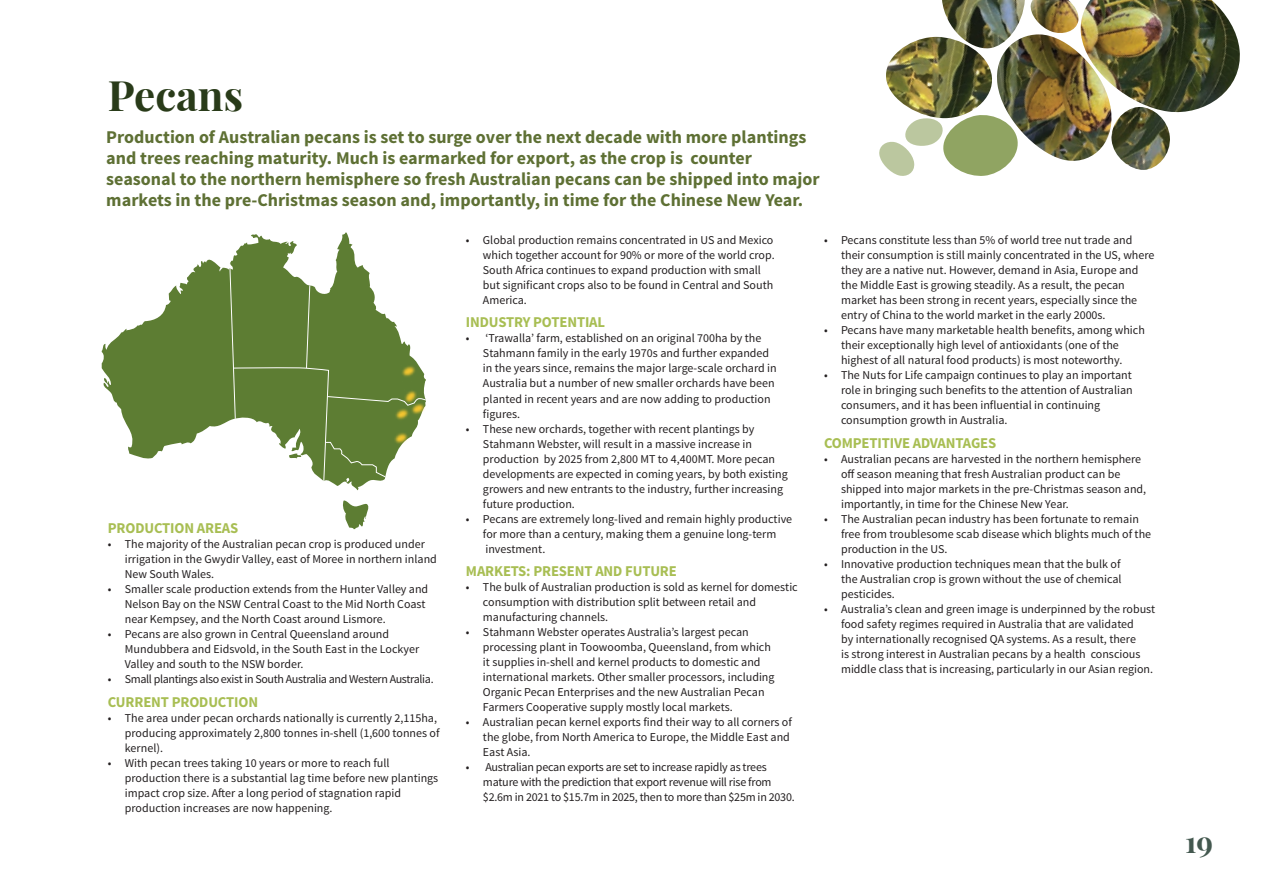
<style>
.page{position:relative;width:1263px;height:893px;background:#fff}
.page>*{position:absolute;margin:0;border:0;box-sizing:border-box;transform-origin:0 0}
.t1{font:700 42px "Playfair Display";color:#293b19}
.t2{font:700 30px "Playfair Display";color:#43584f}
.t3{font:700 18px/21px "Source Sans Pro";color:#5e7034}
.t4{font:700 15px "Source Sans Pro";letter-spacing:-.01em;color:#a8be53}
.t5{font:12px/15px "Source Sans Pro";color:#231f20}
.t6{font:12px/15px "Source Sans Pro";letter-spacing:-.02em;color:#231f20}
.t7{font:12px "Source Sans Pro";letter-spacing:-.03em;color:#231f20}
</style>
<div class="page">
<svg style="left:343px;top:500px;width:26px;height:29px"></svg>
<svg style="left:102px;top:233px;width:265px;height:257px"></svg>
<svg style="left:229px;top:262px;width:197px;height:220px"></svg>
<img style="left:886px;top:0;width:354px;height:170px">
<svg style="left:879px;top:113px;width:140px;height:63px"></svg>
<h1 class="t1" style="left:108px;top:69px;width:137px">Pecans</h1>
<p class="t3" style="left:106px;top:127px;width:715px">Production of Australian pecans is set to surge over the next decade with more plantings and trees reaching maturity. Much is earmarked for export, as the crop is counter seasonal to the northern hemisphere so fresh Australian pecans can be shipped into major markets in the pre-Christmas season and, importantly, in time for the Chinese New Year.</p>
<p class="t4" style="left:108px;top:518px;width:132px">PRODUCTION AREAS</p>
<p class="t5" style="left:125px;top:537px;width:313px;text-indent:-17px">• The majority of the Australian pecan crop is produced under irrigation in the Gwydir Valley, east of Moree in northern inland<br>New South Wales.</p>
<p class="t5" style="left:125px;top:582px;width:305px;text-indent:-17px">• Smaller scale production extends from the Hunter Valley and<br>Nelson Bay on the NSW Central Coast to the Mid North Coast near Kempsey, and the North Coast around Lismore.</p>
<p class="t5" style="left:125px;top:627px;width:296px;text-indent:-17px">• Pecans are also grown in Central Queensland around<br>Mundubbera and Eidsvold, in the South East in the Lockyer<br>Valley and south to the NSW border.</p>
<p class="t7" style="left:108px;top:672px;width:327px">• Small plantings also exist in South Australia and Western Australia.</p>
<p class="t4" style="left:108px;top:692px;width:152px">CURRENT PRODUCTION</p>
<p class="t5" style="left:125px;top:710px;width:316px;text-indent:-17px">• The area under pecan orchards nationally is currently 2,115ha, producing approximately 2,800 tonnes in-shell (1,600 tonnes of kernel).</p>
<p class="t5" style="left:125px;top:755px;width:315px;text-indent:-17px">• With pecan trees taking 10 years or more to reach full production there is a substantial lag time before new plantings impact crop size. After a long period of stagnation rapid production increases are now happening.</p>
<p class="t5" style="left:483px;top:233px;width:293px;text-indent:-17px">• Global production remains concentrated in US and Mexico which together account for 90% or more of the world crop.<br>South Africa continues to expand production with small but significant crops also to be found in Central and South America.</p>
<p class="t4" style="left:466px;top:313px;width:141px">INDUSTRY POTENTIAL</p>
<p class="t5" style="left:483px;top:331px;width:295px;text-indent:-17px">• ‘Trawalla’ farm, established on an original 700ha by the Stahmann family in the early 1970s and further expanded in the years since, remains the major large-scale orchard in Australia but a number of new smaller orchards have been planted in recent years and are now adding to production figures.</p>
<p class="t5" style="left:483px;top:421px;width:306px;text-indent:-17px">• These new orchards, together with recent plantings by Stahmann Webster, will result in a massive increase in production by 2025 from 2,800 MT to 4,400MT. More pecan developments are expected in coming years, by both existing growers and new entrants to the industry, further increasing future production.</p>
<p class="t5" style="left:483px;top:511px;width:311px;text-indent:-17px">• Pecans are extremely long-lived and remain highly productive for more than a century, making them a genuine long-term investment.</p>
<p class="t4" style="left:466px;top:561px;width:212px">MARKETS: PRESENT AND FUTURE</p>
<p class="t5" style="left:483px;top:580px;width:316px;text-indent:-17px">• The bulk of Australian production is sold as kernel for domestic consumption with distribution split between retail and manufacturing channels.</p>
<p class="t5" style="left:483px;top:625px;width:293px;text-indent:-17px">• Stahmann Webster operates Australia’s largest pecan processing plant in Toowoomba, Queensland, from which it supplies in-shell and kernel products to domestic and international markets. Other smaller processors, including Organic Pecan Enterprises and the new Australian Pecan Farmers Cooperative supply mostly local markets.</p>
<p class="t5" style="left:483px;top:715px;width:310px;text-indent:-17px">• Australian pecan kernel exports find their way to all corners of the globe, from North America to Europe, the Middle East and<br>East Asia.</p>
<p class="t6" style="left:483px;top:760px;width:313px;text-indent:-17px">• Australian pecan exports are set to increase rapidly as trees mature with the prediction that export revenue will rise from $2.6m in 2021 to $15.7m in 2025, then to more than $25m in 2030.</p>
<p class="t5" style="left:841px;top:233px;width:315px;text-indent:-17px">• Pecans constitute less than 5% of world tree nut trade and their consumption is still mainly concentrated in the US, where they are a native nut. However, demand in Asia, Europe and the Middle East is growing steadily. As a result, the pecan market has been strong in recent years, especially since the entry of China to the world market in the early 2000s.</p>
<p class="t5" style="left:841px;top:323px;width:305px;text-indent:-17px">• Pecans have many marketable health benefits, among which their exceptionally high level of antioxidants (one of the highest of all natural food products) is most noteworthy.</p>
<p class="t5" style="left:841px;top:368px;width:293px;text-indent:-17px">• The Nuts for Life campaign continues to play an important role in bringing such benefits to the attention of Australian consumers, and it has been influential in continuing consumption growth in Australia.</p>
<p class="t4" style="left:824px;top:433px;width:174px">COMPETITIVE ADVANTAGES</p>
<p class="t5" style="left:841px;top:451px;width:307px;text-indent:-17px">• Australian pecans are harvested in the northern hemisphere off season meaning that fresh Australian product can be shipped into major markets in the pre-Christmas season and, importantly, in time for the Chinese New Year.</p>
<p class="t5" style="left:841px;top:511px;width:312px;text-indent:-17px">• The Australian pecan industry has been fortunate to remain free from troublesome scab disease which blights much of the production in the US.</p>
<p class="t5" style="left:841px;top:556px;width:282px;text-align:justify;text-indent:-17px">• Innovative production techniques mean that the bulk of the Australian crop is grown without the use of chemical pesticides.</p>
<p class="t5" style="left:841px;top:601px;width:316px;text-indent:-17px">• Australia’s clean and green image is underpinned by the robust food safety regimes required in Australia that are validated<br>by internationally recognised QA systems. As a result, there<br>is strong interest in Australian pecans by a health conscious middle class that is increasing, particularly in our Asian region.</p>
<h2 class="t2" style="left:1185px;top:823px;width:30px">19</h2>
</div>
